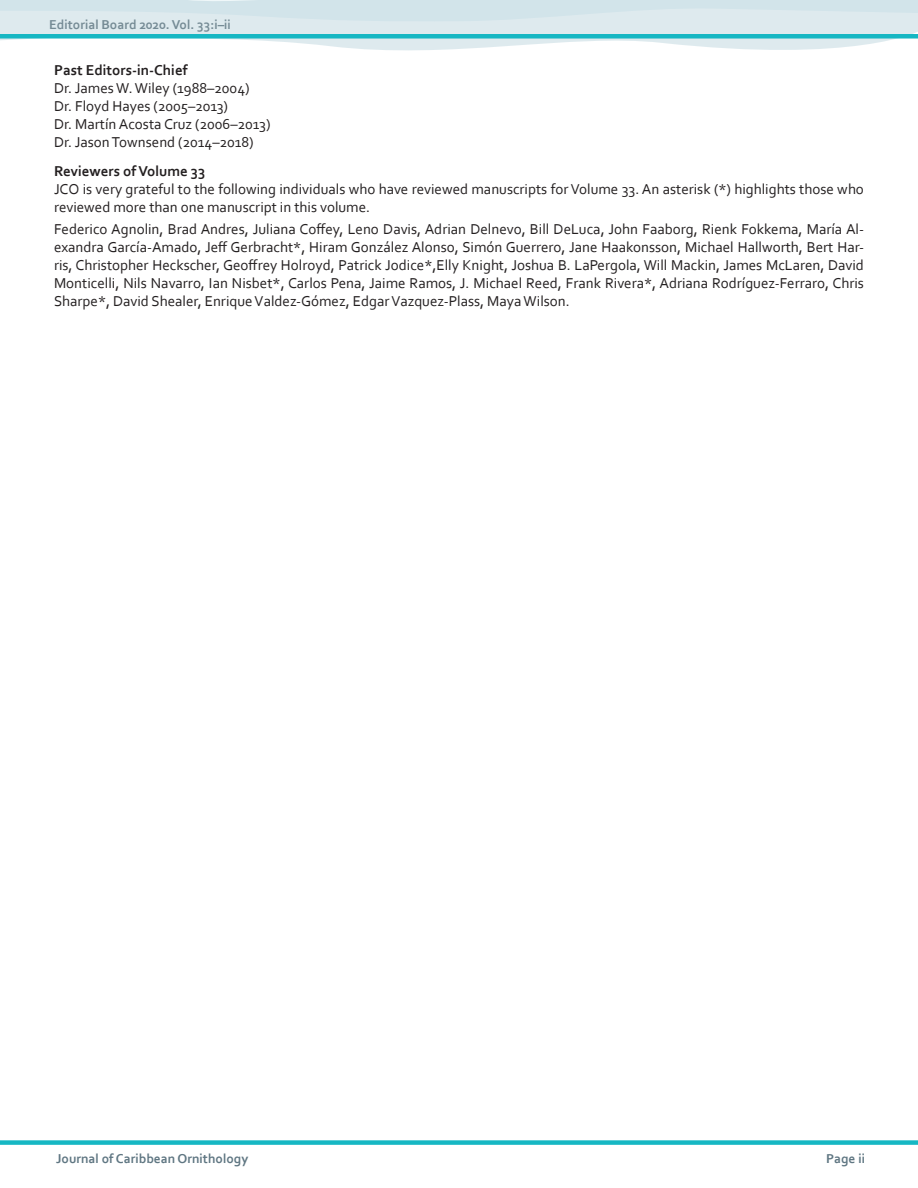
<style>
.page{position:relative;width:918px;height:1188px;background:#fff}
.page>*{position:absolute;margin:0;border:0;box-sizing:border-box;transform-origin:0 0}
.editor_info{font:15px/18px "Corbel";color:#231f20}
.EditorialBoardHeadin{font:700 15px "Corbel";color:#231f20}
.pg2__header__left{font:700 13.5px "Corbel";color:#758b95}
.Footer_JCO{font:700 13.5px "Corbel";color:#5f7682}
.B_master_page_number{font:700 13.5px "Corbel";color:#5f7682}
</style>
<div class="page">
<svg style="left:0;top:0;width:918px;height:51px;fill:#deeaee"></svg>
<div style="left:0;top:1140px;width:918px;height:5px;background:#16b7c3"></div>
<div style="left:0;top:34px;width:918px;height:5px;background:#16b7c3"></div>
<p class="pg2__header__left" style="left:49px;top:16px;width:183px">Editorial Board 2020. Vol. 33:i–ii</p>
<p class="EditorialBoardHeadin" style="left:54px;top:61px;width:135px">Past Editors-in-Chief</p>
<p class="editor_info" style="left:54px;top:79px;width:197px">Dr. James W. Wiley (1988–2004)</p>
<p class="editor_info" style="left:54px;top:97px;width:176px">Dr. Floyd Hayes (2005–2013)</p>
<p class="editor_info" style="left:54px;top:115px;width:218px">Dr. Martín Acosta Cruz (2006–2013)</p>
<p class="editor_info" style="left:54px;top:133px;width:201px">Dr. Jason Townsend (2014–2018)</p>
<p class="EditorialBoardHeadin" style="left:54px;top:161px;width:153px">Reviewers of Volume 33</p>
<p class="editor_info" style="left:54px;top:179px;width:811px">JCO is very grateful to the following individuals who have reviewed manuscripts for Volume 33. An asterisk (*) highlights those who reviewed more than one manuscript in this volume.</p>
<p class="editor_info" style="left:54px;top:220px;width:812px;text-align:justify">Federico Agnolin, Brad Andres, Juliana Coffey, Leno Davis, Adrian Delnevo, Bill DeLuca, John Faaborg, Rienk Fokkema, María Al&shy;exandra García-Amado, Jeff Gerbracht*, Hiram González Alonso, Simón Guerrero, Jane Haakonsson, Michael Hallworth, Bert Har&shy;ris, Christopher Heckscher, Geoffrey Holroyd, Patrick Jodice*,Elly Knight, Joshua B. LaPergola, Will Mackin, James McLaren, David Monticelli, Nils Navarro, Ian Nisbet*, Carlos Pena, Jaime Ramos, J. Michael Reed, Frank Rivera*, Adriana Rodríguez-Ferraro, Chris Sharpe*, David Shealer, Enrique Valdez-Gómez, Edgar Vazquez-Plass, Maya Wilson.</p>
<p class="Footer_JCO" style="left:56px;top:1150px;width:194px">Journal of Caribbean Ornithology</p>
<p class="B_master_page_number" style="left:826px;top:1150px;width:40px">Page ii</p>
</div>
